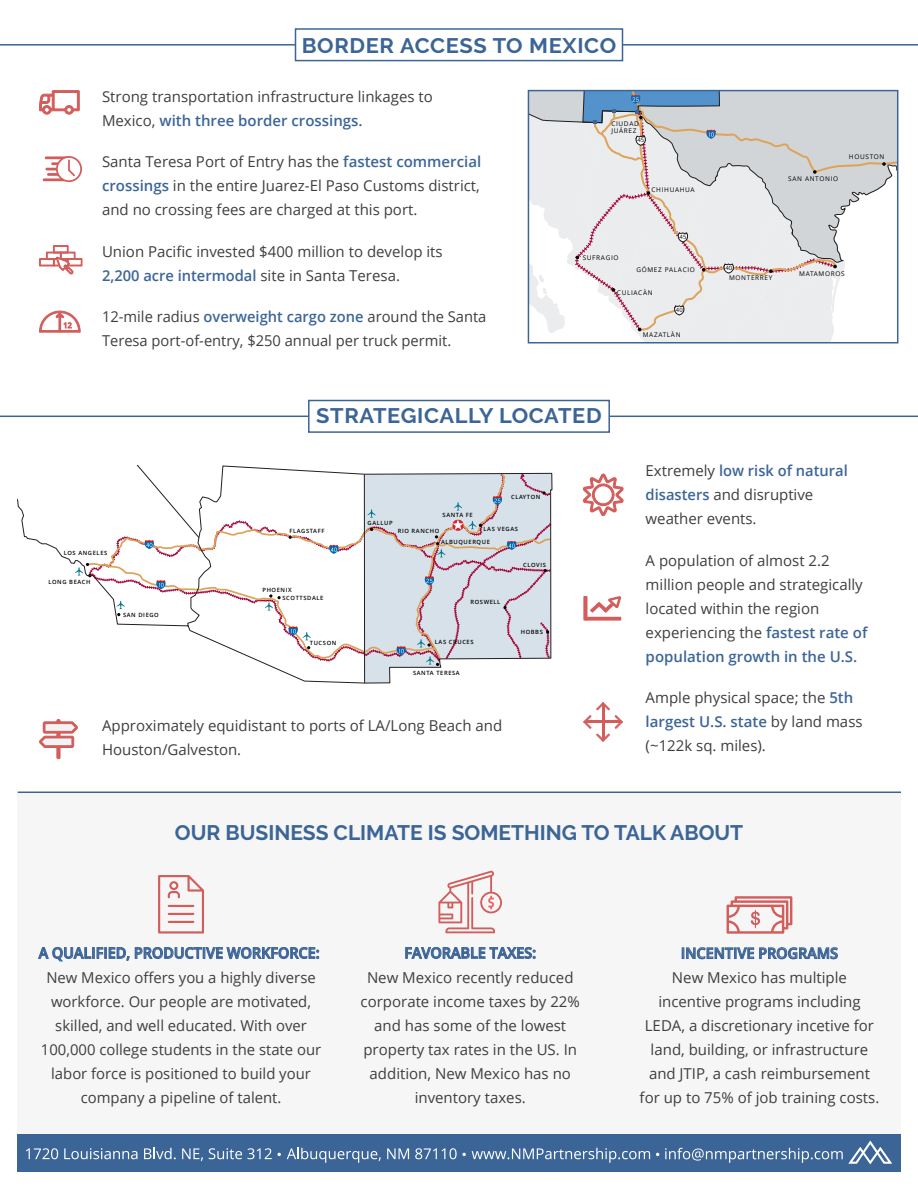
<style>
.page{position:relative;width:918px;height:1188px;background:#fff}
.page>*{position:absolute;margin:0;border:0;box-sizing:border-box;transform-origin:0 0}
.t1{font:700 21px "Raleway";color:#3c6597}
.t2{font:700 21px "Raleway";letter-spacing:.03em;color:#3c6597;scale:1.04 1}
.t3{font:700 21px "Raleway";letter-spacing:.025em;color:#3c6597;scale:1.04 1}
.t4{font:15px/24px "Open Sans";color:#3e3e3f}
.t5{font:600 15px "Open Sans";color:#3c6597;scale:.96 1}
.t6{font:6.45px/7.2px "Open Sans";letter-spacing:.1em;color:#040503}
.t7{font:6px "Open Sans";color:#040503}
.t8{font:600 5.85px/7.6px "Open Sans";letter-spacing:.1em;color:#040503}
.s1{font-weight:600;color:#3c6597}
</style>
<div class="page">
<div style="left:17px;top:1134px;width:884px;height:37px;background:#3c6597"></div>
<svg style="left:849px;top:1141px;width:43px;height:23px"></svg>
<svg style="left:26px;top:1148px;width:32px;height:11px"></svg>
<svg style="left:64px;top:1148px;width:73px;height:11px"></svg>
<svg style="left:144px;top:1148px;width:32px;height:11px"></svg>
<svg style="left:182px;top:1148px;width:21px;height:13px"></svg>
<svg style="left:287px;top:1148px;width:94px;height:15px"></svg>
<svg style="left:387px;top:1148px;width:22px;height:11px"></svg>
<svg style="left:472px;top:1148px;width:178px;height:15px"></svg>
<svg style="left:209px;top:1148px;width:72px;height:11px"></svg>
<svg style="left:415px;top:1148px;width:51px;height:11px"></svg>
<svg style="left:665px;top:1148px;width:178px;height:15px"></svg>
<svg style="left:405px;top:946px;width:131px;height:13px"></svg>
<svg style="left:438px;top:871px;width:64px;height:62px"></svg>
<svg style="left:38px;top:946px;width:281px;height:16px"></svg>
<svg style="left:158px;top:875px;width:46px;height:59px"></svg>
<hr style="left:168px;top:905px;width:26px;height:2px;background:#d25d5b">
<hr style="left:168px;top:921px;width:26px;height:2px;background:#d25d5b">
<hr style="left:168px;top:913px;width:26px;height:2px;background:#d25d5b">
<svg style="left:682px;top:947px;width:156px;height:12px"></svg>
<svg style="left:727px;top:896px;width:65px;height:38px"></svg>
<hr style="left:18px;top:792px;width:883px;height:1px;background:#3c6597">
<div style="left:295px;top:28px;width:328px;height:33px;border:2px solid #3c6597"></div>
<div style="left:57px;top:719px;width:3px;height:40px;border:1px solid #d25d5b"></div>
<svg style="left:39px;top:721px;width:39px;height:27px"></svg>
<svg style="left:39px;top:90px;width:41px;height:25px"></svg>
<div style="left:583px;top:596px;width:5px;height:25px;background:#d25d5b"></div>
<svg style="left:585px;top:617px;width:36px;height:4px"></svg>
<svg style="left:590px;top:596px;width:31px;height:17px"></svg>
<svg style="left:583px;top:474px;width:41px;height:42px"></svg>
<svg style="left:583px;top:702px;width:40px;height:40px"></svg>
<hr style="left:586px;top:721px;width:35px;height:2px;background:#d25d5b">
<hr style="left:602px;top:704px;width:2px;height:35px;background:#d25d5b">
<div style="left:308px;top:400px;width:302px;height:33px;border:2px solid #3c6597"></div>
<hr style="left:0;top:416px;width:309px;height:1px;background:#3c6597">
<hr style="left:609px;top:416px;width:309px;height:1px;background:#3c6597">
<hr style="left:0;top:44px;width:296px;height:2px;background:#3c6597">
<hr style="left:622px;top:44px;width:296px;height:2px;background:#3c6597">
<svg style="left:531px;top:93px;width:364px;height:248px"></svg>
<div style="left:528px;top:90px;width:370px;height:254px;border:2px solid #3c6597"></div>
<svg style="left:75px;top:465px;width:477px;height:218px"></svg>
<hr style="left:364px;top:474px;width:1px;height:209px;background:#231f20">
<svg style="left:39px;top:311px;width:42px;height:22px"></svg>
<svg style="left:39px;top:245px;width:44px;height:30px"></svg>
<svg style="left:42px;top:156px;width:40px;height:26px"></svg>
<h1 class="t2" style="left:302px;top:33px;width:304px">BORDER ACCESS TO MEXICO</h1>
<p class="t4" style="left:102px;top:84px;width:332px">Strong transportation infrastructure linkages to<br>Mexico, <span class="s1">with three border crossings.</span></p>
<p class="t4" style="left:102px;top:150px;width:381px;text-align:justify">Santa Teresa Port of Entry has the <span class="s1">fastest commercial crossings</span> in the entire Juarez-El Paso Customs district, and no crossing fees are charged at this port.</p>
<p class="t4" style="left:102px;top:239px;width:342px">Union Pacific invested $400 million to develop its<br><span class="s1">2,200 acre intermodal</span> site in Santa Teresa.</p>
<p class="t4" style="left:102px;top:305px;width:386px">12-mile radius <span class="s1">overweight cargo zone</span> around the Santa<br>Teresa port-of-entry, $250 annual per truck permit.</p>
<p class="t6" style="left:611px;top:120px;width:29px">CIUDAD<br>JUÁREZ</p>
<p class="t7" style="left:637px;top:136px;width:8px">45</p>
<p class="t6" style="left:652px;top:186px;width:45px">CHIHUAHUA</p>
<p class="t7" style="left:680px;top:233px;width:8px">45</p>
<p class="t6" style="left:583px;top:254px;width:37px">SUFRAGIO</p>
<p class="t6" style="left:617px;top:288px;width:37px">CULIACÀN</p>
<p class="t6" style="left:643px;top:331px;width:39px">MAZATLÀN</p>
<p class="t6" style="left:636px;top:266px;width:60px">GÓMEZ PALACIO</p>
<p class="t7" style="left:676px;top:306px;width:8px">40</p>
<h1 class="t3" style="left:316px;top:404px;width:276px">STRATEGICALLY LOCATED</h1>
<p class="t6" style="left:788px;top:175px;width:52px">SAN ANTONIO</p>
<p class="t6" style="left:849px;top:153px;width:37px">HOUSTON</p>
<p class="t7" style="left:725px;top:264px;width:8px">40</p>
<p class="t6" style="left:729px;top:274px;width:45px">MONTERREY</p>
<p class="t6" style="left:799px;top:270px;width:47px">MATAMOROS</p>
<p class="t8" style="left:64px;top:549px;width:45px">LOS ANGELES</p>
<p class="t8" style="left:48px;top:578px;width:44px">LONG BEACH</p>
<p class="t8" style="left:123px;top:611px;width:37px">SAN DIEGO</p>
<p class="t8" style="left:289px;top:527px;width:37px">FLAGSTAFF</p>
<p class="t8" style="left:283px;top:586px;width:42px;text-indent:-20px">PHOENIX<br>SCOTTSDALE</p>
<p class="t8" style="left:310px;top:639px;width:28px">TUCSON</p>
<p class="t8" style="left:368px;top:519px;width:27px">GALLUP</p>
<p class="t8" style="left:443px;top:511px;width:32px">SANTA FE</p>
<p class="t8" style="left:398px;top:527px;width:43px">RIO RANCHO</p>
<p class="t8" style="left:511px;top:493px;width:31px">CLAYTON</p>
<p class="t8" style="left:484px;top:525px;width:36px">LAS VEGAS</p>
<p class="t8" style="left:441px;top:537px;width:50px">ALBUQUERQUE</p>
<p class="t8" style="left:470px;top:598px;width:31px">ROSWELL</p>
<p class="t8" style="left:435px;top:638px;width:40px">LAS CRUCES</p>
<p class="t8" style="left:413px;top:669px;width:48px;rotate:-1deg">SANTA TERESA</p>
<p class="t8" style="left:523px;top:561px;width:24px">CLOVIS</p>
<p class="t8" style="left:521px;top:628px;width:24px">HOBBS</p>
<p class="t4" style="left:102px;top:713px;width:402px">Approximately equidistant to ports of LA/Long Beach and<br>Houston/Galveston.</p>
<p class="t4" style="left:646px;top:459px;width:204px">Extremely <span class="s1">low risk of natural disasters</span> and disruptive weather events.</p>
<p class="t4" style="left:646px;top:548px;width:223px">A population of almost 2.2 million people and strategically located within the region experiencing the <span class="s1">fastest rate of population growth in the U.S.</span></p>
<p class="t4" style="left:646px;top:686px;width:218px">Ample physical space; the <span class="s1">5th largest U.S. state</span> by land mass (~122k sq. miles).</p>
<h1 class="t1" style="left:175px;top:821px;width:570px">OUR BUSINESS CLIMATE IS SOMETHING TO TALK ABOUT</h1>
<p class="t5" style="left:39px;top:943px;width:294px">A QUALIFIED, PRODUCTIVE WORKFORCE:</p>
<p class="t4" style="left:41px;top:965px;width:282px;text-align:center">New Mexico offers you a highly diverse workforce. Our people are motivated, skilled, and well educated. With over 100,000 college students in the state our labor force is positioned to build your company a pipeline of talent.</p>
<p class="t5" style="left:404px;top:943px;width:139px">FAVORABLE TAXES:</p>
<p class="t4" style="left:361px;top:965px;width:221px;text-align:center">New Mexico recently reduced corporate income taxes by 22% and has some of the lowest property tax rates in the US. In addition, New Mexico has no inventory taxes.</p>
<p class="t5" style="left:681px;top:943px;width:165px">INCENTIVE PROGRAMS</p>
<p class="t4" style="left:640px;top:965px;width:241px;text-align:center">New Mexico has multiple incentive programs including<br>LEDA, a discretionary incetive for land, building, or infrastructure and JTIP, a cash reimbursement for up to 75% of job training costs.</p>
</div>
